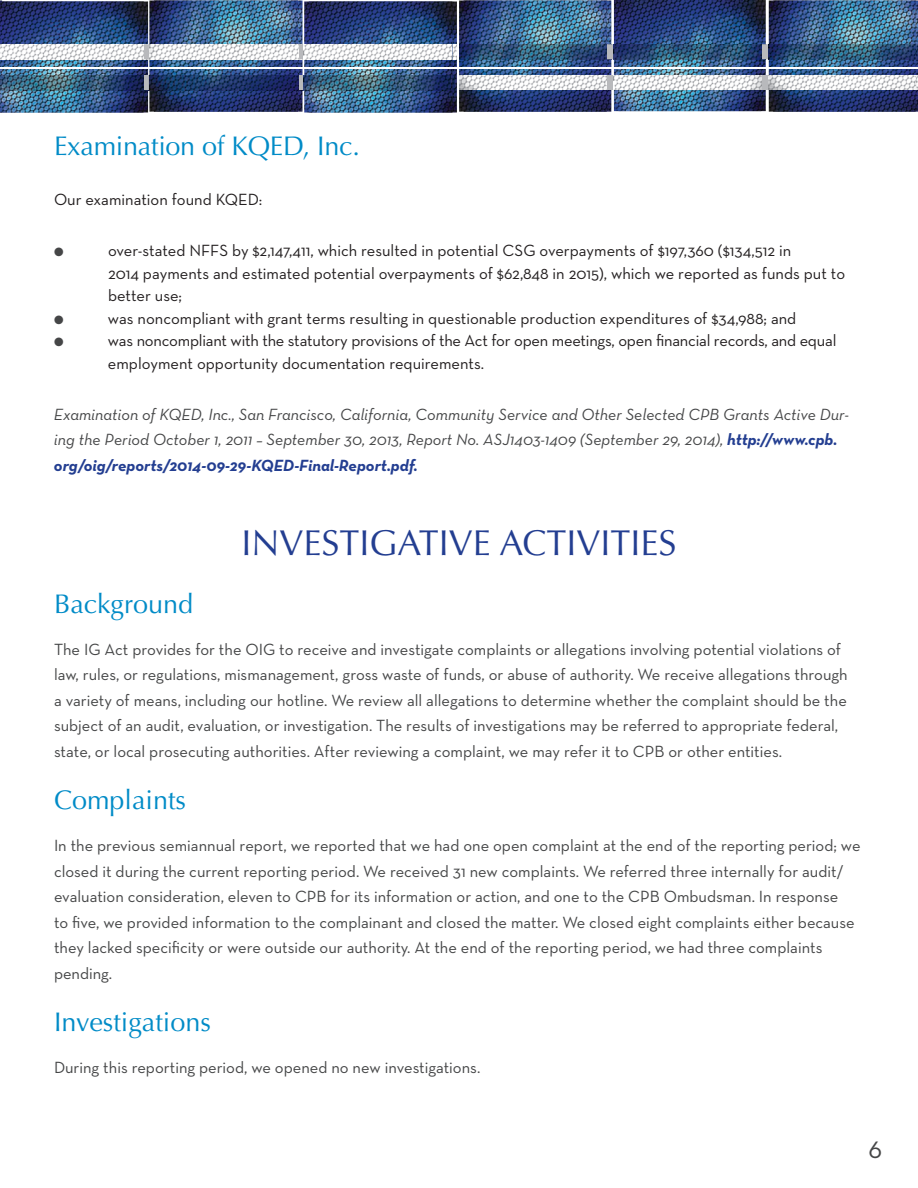
<style>
.page{position:relative;width:918px;height:1188px;background:#fff}
.page>*{position:absolute;margin:0;border:0;box-sizing:border-box;transform-origin:0 0}
.t1{font:36px "Optima";color:#233e91}
.t2{font:27px "Optima";color:#008bc7}
.t3{font:27px "Neutra Text";color:#454647}
.t4{font:16.5px/25.5px "Neutra Text";color:#454647}
.t5{font:16.5px/22.5px "Neutra Text";color:#231f20}
.t6{font:italic 16.5px/25.5px "Neutra Text";color:#454647}
.t7{font:12px "Zapf Dingbats ITC";color:#454647}
.s1{font-weight:700;color:#233e91}
</style>
<div class="page">
<img style="left:0;top:1px;width:154px;height:112px">
<img style="left:154px;top:1px;width:298px;height:112px">
<img style="left:309px;top:2px;width:148px;height:111px">
<img style="left:761px;top:0;width:5px;height:111px">
<img style="left:308px;top:75px;width:147px;height:15px">
<img style="left:308px;top:44px;width:148px;height:15px">
<img style="left:0;top:2px;width:144px;height:111px">
<img style="left:459px;top:1px;width:148px;height:111px">
<img style="left:614px;top:0;width:147px;height:111px">
<img style="left:769px;top:1px;width:147px;height:111px">
<hr style="left:0;top:67px;width:918px;height:2px;background:#fff">
<svg style="left:144px;top:75px;width:164px;height:15px"></svg>
<img style="left:0;top:75px;width:144px;height:15px">
<svg style="left:607px;top:44px;width:161px;height:15px"></svg>
<img style="left:459px;top:44px;width:148px;height:15px">
<img style="left:614px;top:44px;width:147px;height:15px">
<img style="left:768px;top:44px;width:148px;height:15px">
<svg style="left:144px;top:44px;width:164px;height:15px"></svg>
<img style="left:0;top:44px;width:144px;height:15px">
<svg style="left:607px;top:75px;width:161px;height:15px"></svg>
<img style="left:459px;top:75px;width:148px;height:15px">
<img style="left:614px;top:75px;width:147px;height:15px">
<img style="left:768px;top:75px;width:148px;height:15px">
<h2 class="t2" style="left:54px;top:130px;width:307px">Examination of KQED, Inc.</h2>
<p class="t5" style="left:54px;top:188px;width:210px">Our examination found KQED:</p>
<p class="t7" style="left:54px;top:247px;width:11px">●</p>
<p class="t5" style="left:108px;top:239px;width:739px">over-stated NFFS by $2,147,411, which resulted in potential CSG overpayments of $197,360 ($134,512 in<br>2014 payments and estimated potential overpayments of $62,848 in 2015), which we reported as funds put to better use;</p>
<p class="t7" style="left:54px;top:314px;width:11px">●</p>
<p class="t5" style="left:108px;top:307px;width:690px">was noncompliant with grant terms resulting in questionable production expenditures of $34,988; and</p>
<p class="t7" style="left:54px;top:337px;width:11px">●</p>
<p class="t5" style="left:108px;top:329px;width:730px">was noncompliant with the statutory provisions of the Act for open meetings, open financial records, and equal employment opportunity documentation requirements.</p>
<p class="t6" style="left:54px;top:401px;width:797px">Examination of KQED, Inc., San Francisco, California, Community Service and Other Selected CPB Grants Active Dur&shy;ing the Period October 1, 2011 – September 30, 2013, Report No. ASJ1403-1409 (September 29, 2014), <span class="s1">http://www.cpb. org/oig/reports/2014-09-29-KQED-Final-Report.pdf.</span></p>
<h1 class="t1" style="left:241px;top:522px;width:31px">Investigative</h1>
<h1 class="t1" style="left:500px;top:522px;width:41px">Activities</h1>
<h2 class="t2" style="left:54px;top:588px;width:141px">Background</h2>
<p class="t4" style="left:54px;top:636px;width:795px">The IG Act provides for the OIG to receive and investigate complaints or allegations involving potential violations of law, rules, or regulations, mismanagement, gross waste of funds, or abuse of authority. We receive allegations through a variety of means, including our hotline. We review all allegations to determine whether the complaint should be the subject of an audit, evaluation, or investigation. The results of investigations may be referred to appropriate federal, state, or local prosecuting authorities. After reviewing a complaint, we may refer it to CPB or other entities.</p>
<h2 class="t2" style="left:54px;top:784px;width:134px">Complaints</h2>
<p class="t4" style="left:54px;top:833px;width:808px">In the previous semiannual report, we reported that we had one open complaint at the end of the reporting period; we closed it during the current reporting period. We received 31 new complaints. We referred three internally for audit/ evaluation consideration, eleven to CPB for its information or action, and one to the CPB Ombudsman. In response<br>to five, we provided information to the complainant and closed the matter. We closed eight complaints either because they lacked specificity or were outside our authority. At the end of the reporting period, we had three complaints pending.</p>
<h2 class="t2" style="left:54px;top:1006px;width:158px">Investigations</h2>
<p class="t4" style="left:54px;top:1055px;width:428px">During this reporting period, we opened no new investigations.</p>
<h2 class="t3" style="left:868px;top:1132px;width:15px">6</h2>
</div>
